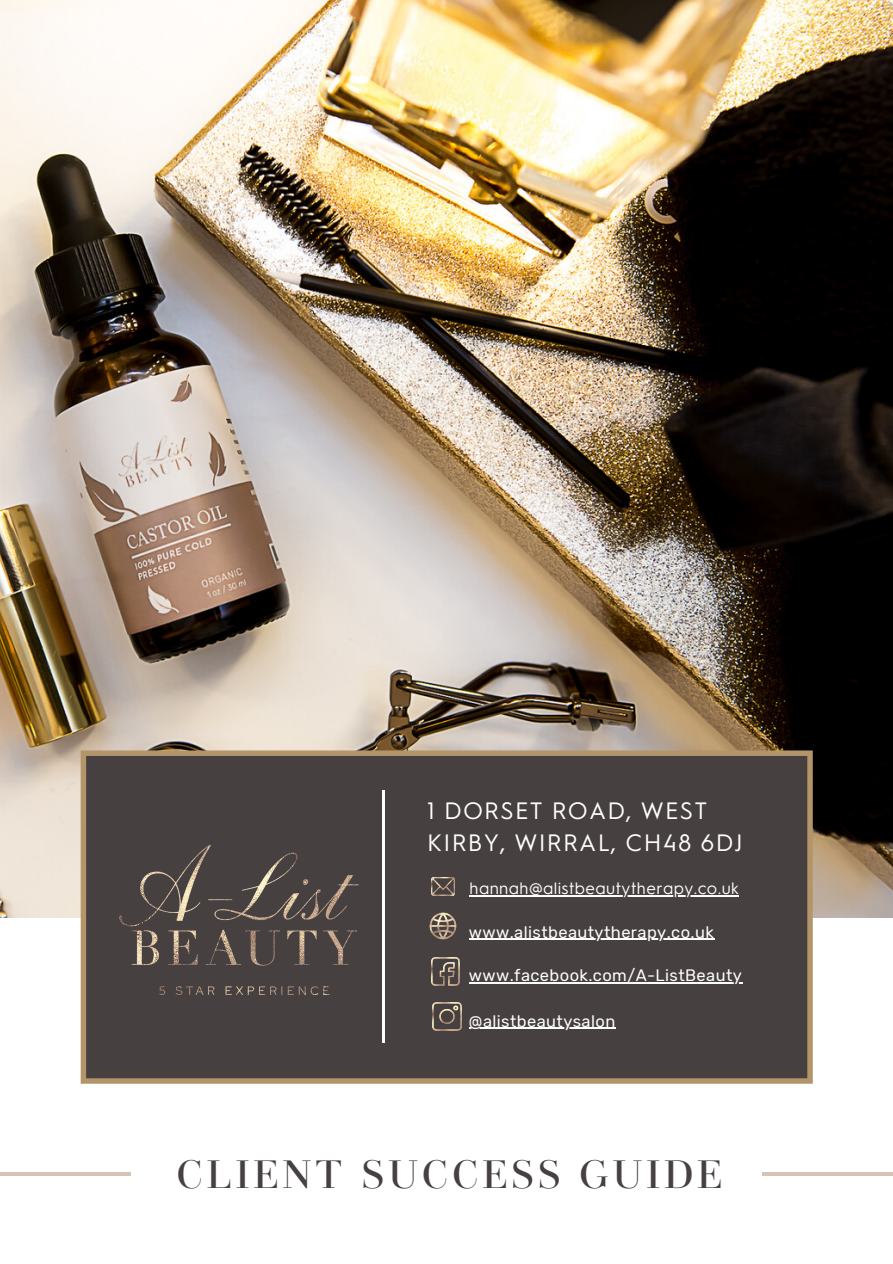
<style>
.page{position:relative;width:893px;height:1264px;background:#fff}
.page>*{position:absolute;margin:0;border:0;box-sizing:border-box;transform-origin:0 0}
.t1{font:39.3px "Didonesque";letter-spacing:.1em;color:#474040}
.t2{font:23.7px/32.7px "Hurme Geometric Sans 1";letter-spacing:.05em;color:#fff}
.t3{font:16.5px "Rubik";letter-spacing:.025em;color:#fff}
.t4{font:16.5px "Hurme Geometric Sans 1";letter-spacing:.025em;color:#fff}
</style>
<div class="page">
<img style="left:0;top:0;width:892px;height:917px">
<div style="left:81px;top:750px;width:731px;height:333px;background:#474040"></div>
<hr style="left:383px;top:790px;width:2px;height:252px;background:#fff">
<hr style="left:762px;top:1172px;width:130px;height:3px;background:#d5c3b3">
<hr style="left:0;top:1172px;width:131px;height:3px;background:#d5c3b3">
<img style="left:120px;top:846px;width:238px;height:148px">
<img style="left:431px;top:874px;width:23px;height:24px">
<img style="left:427px;top:910px;width:32px;height:31px">
<img style="left:431px;top:957px;width:28px;height:28px">
<img style="left:433px;top:1002px;width:28px;height:28px">
<hr style="left:469px;top:895px;width:270px;height:1px;background:#fff">
<hr style="left:469px;top:938px;width:245px;height:1px;background:#fff">
<hr style="left:469px;top:1027px;width:146px;height:1px;background:#fff">
<hr style="left:469px;top:982px;width:273px;height:1px;background:#fff">
<p class="t2" style="left:427px;top:794px;width:317px">1 DORSET ROAD, WEST<br>KIRBY, WIRRAL, CH48 6DJ</p>
<p class="t4" style="left:469px;top:878px;width:271px">hannah@alistbeautytherapy.co.uk</p>
<p class="t3" style="left:469px;top:922px;width:246px">www.alistbeautytherapy.co.uk</p>
<p class="t3" style="left:469px;top:965px;width:274px">www.facebook.com/A-ListBeauty</p>
<p class="t3" style="left:469px;top:1011px;width:148px">@alistbeautysalon</p>
<p class="t1" style="left:177px;top:1148px;width:547px">CLIENT SUCCESS GUIDE</p>
</div>
